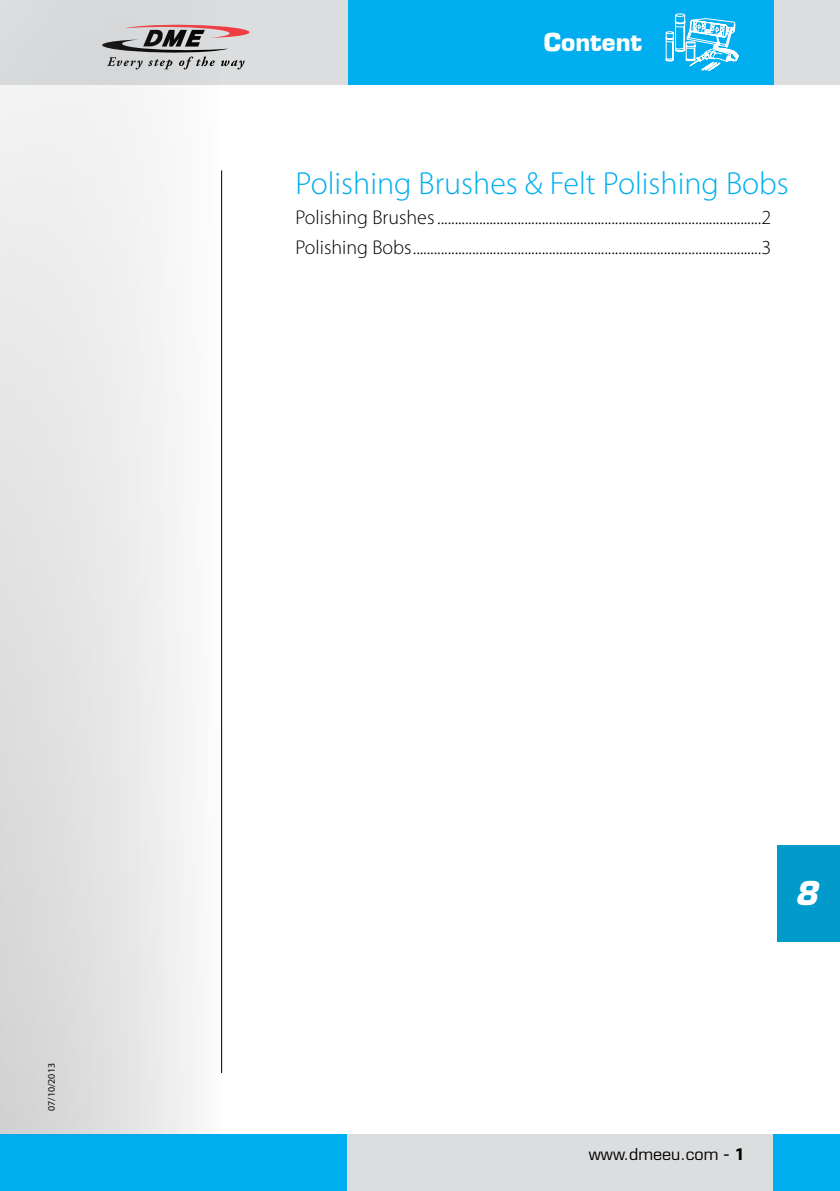
<style>
.page{position:relative;width:840px;height:1191px;background:#fff}
.page>*{position:absolute;margin:0;border:0;box-sizing:border-box;transform-origin:0 0}
.t1{font:300 32px "Myriad Pro";color:#00aeef}
.t2{font:italic 700 32px "Eurostile LT Std";color:#fff}
.t3{font:700 24px "Eurostile";color:#fff}
.t4{font:300 20px/29.6px "Myriad Pro";color:#000}
.t5{font:16px "Eurostile LT Std";color:#000}
.t6{font:10px "Myriad Pro";color:#000}
.s1{font-size:18px}
.s2{font-family:"Myriad Pro";font-weight:700;font-size:18px}
</style>
<div class="page">
<div style="left:0;top:1134px;width:347px;height:57px;background:#00aeef"></div>
<div style="left:772px;top:1134px;width:67px;height:57px;background:#00aeef"></div>
<div style="left:347px;top:1134px;width:425px;height:57px;background:#dcddde"></div>
<div style="left:777px;top:845px;width:62px;height:96px;background:#009bca"></div>
<div style="left:0;top:0;width:694px;height:85px;background:#dcddde"></div>
<div style="left:773px;top:0;width:66px;height:85px;background:#dcddde"></div>
<div style="left:348px;top:0;width:425px;height:85px;background:#00aeef"></div>
<svg style="left:665px;top:14px;width:73px;height:57px"></svg>
<svg style="left:221px;top:26px;width:28px;height:43px"></svg>
<svg style="left:0;top:24px;width:221px;height:1111px"></svg>
<div style="left:0;top:621px;width:7px;height:514px;background:#d8d8d9"></div>
<hr style="left:221px;top:170px;width:1px;height:903px;background:#000">
<p class="t3" style="left:543px;top:27px;width:100px">Content</p>
<h1 class="t1" style="left:295px;top:166px;width:494px">Polishing Brushes &amp; Felt Polishing Bobs</h1>
<p class="t4" style="left:295px;top:203px;width:477px">Polishing Brushes.............................................................................................2<br>Polishing Bobs....................................................................................................3</p>
<p class="t6" style="left:45px;top:1111px;width:49px;rotate:-90deg">07/10/2013</p>
<h1 class="t2" style="left:794px;top:873px;width:25px">8</h1>
<p class="t5" style="left:588px;top:1144px;width:131px">www.dmeeu.com</p>
<p class="t5" style="left:604px;top:1144px;width:141px">www.dmeeu.com <span class="s1">-</span> <span class="s2">1</span><span class="s1">-</span></p>
</div>
